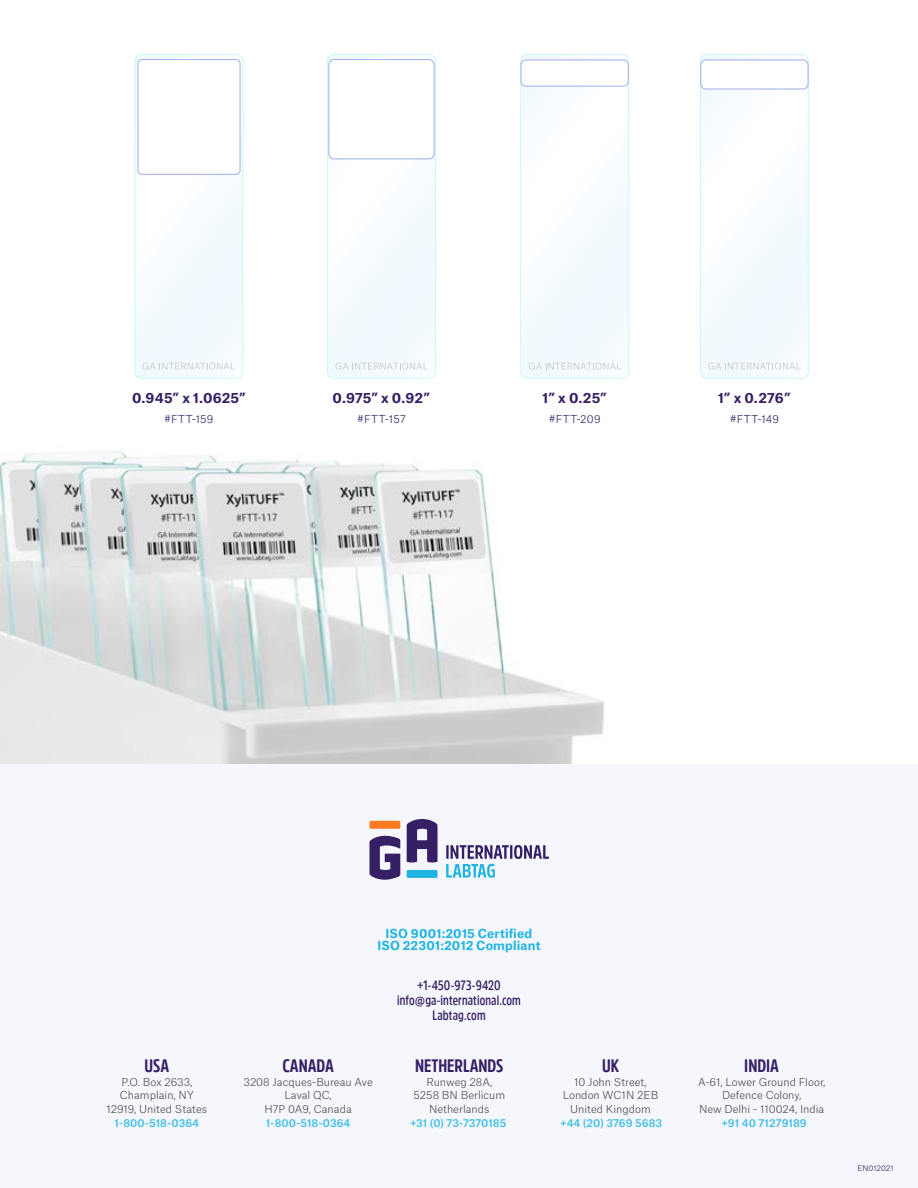
<style>
.page{position:relative;width:918px;height:1188px;background:#fff}
.page>*{position:absolute;margin:0;border:0;box-sizing:border-box;transform-origin:0 0}
.t1{font:700 18px "Amsi Pro Cond";color:#351f65}
.t2{font:600 13.5px/15px "Amsi Pro Cond";letter-spacing:.01em;color:#351f65;text-align:center}
.t3{font:700 13.5px "Atlas Grotesk";letter-spacing:.01em;color:#351f65}
.t4{font:700 12px/12px "Atlas Grotesk";letter-spacing:.02em;color:#20b4e2;text-align:center}
.t5{font:300 10.5px/13.5px "Atlas Grotesk";color:#4d4d4f;text-align:center}
.t6{font:500 10.5px "Atlas Grotesk";color:#42bfe6}
.t7{font:300 10.5px "Atlas Grotesk";letter-spacing:.04em;color:#351f65}
.t8{font:300 7.5px "Atlas Grotesk";letter-spacing:-.005em;color:#351f65}
</style>
<div class="page">
<img style="left:0;top:450px;width:604px;height:314px">
<div style="left:0;top:765px;width:918px;height:423px;background:#f5f7fc"></div>
<svg style="left:327px;top:54px;width:108px;height:324px"></svg>
<svg style="left:521px;top:54px;width:108px;height:324px"></svg>
<svg style="left:135px;top:54px;width:108px;height:324px"></svg>
<div style="left:138px;top:60px;width:102px;height:114px;background:#fff;border-radius:4px"></div>
<div style="left:138px;top:59px;width:102px;height:116px;border:1px solid #9faee5;border-radius:4px"></div>
<svg style="left:700px;top:54px;width:108px;height:324px"></svg>
<div style="left:701px;top:60px;width:107px;height:29px;background:#fff;border-radius:5px"></div>
<div style="left:700px;top:60px;width:108px;height:29px;border:1px solid #9faee5;border-radius:5px"></div>
<svg style="left:446px;top:845px;width:103px;height:33px"></svg>
<div style="left:407px;top:870px;width:31px;height:8px;background:#20b4e2"></div>
<svg style="left:407px;top:819px;width:31px;height:44px"></svg>
<svg style="left:369px;top:836px;width:31px;height:44px"></svg>
<div style="left:369px;top:821px;width:31px;height:8px;background:#fc7a22"></div>
<p class="t3" style="left:132px;top:387px;width:115px">0.945” x 1.0625”</p>
<p class="t7" style="left:164px;top:411px;width:51px">#FTT-159</p>
<p class="t3" style="left:333px;top:387px;width:99px">0.975” x 0.92”</p>
<p class="t7" style="left:357px;top:411px;width:50px">#FTT-157</p>
<p class="t3" style="left:543px;top:387px;width:66px">1” x 0.25”</p>
<p class="t7" style="left:549px;top:411px;width:53px">#FTT-209</p>
<p class="t3" style="left:718px;top:387px;width:74px">1” x 0.276”</p>
<p class="t7" style="left:730px;top:411px;width:51px">#FTT-149</p>
<p class="t4" style="left:377px;top:926px;width:165px">ISO 9001:2015 Certified<br>ISO 22301:2012 Compliant</p>
<h1 class="t1" style="left:144px;top:1053px;width:26px">USA</h1>
<p class="t5" style="left:107px;top:1074px;width:102px">P.O. Box 2633,<br>Champlain, NY<br>12919, United States</p>
<h1 class="t1" style="left:282px;top:1053px;width:53px">CANADA</h1>
<p class="t5" style="left:244px;top:1074px;width:131px">3208 Jacques-Bureau Ave<br>Laval QC,<br>H7P 0A9, Canada</p>
<p class="t2" style="left:397px;top:977px;width:125px">+1-450-973-9420 info@ga-international.com<br>Labtag.com</p>
<h1 class="t1" style="left:415px;top:1053px;width:90px">NETHERLANDS</h1>
<p class="t5" style="left:414px;top:1074px;width:93px">Runweg 28A,<br>5258 BN Berlicum<br>Netherlands</p>
<h1 class="t1" style="left:602px;top:1053px;width:19px">UK</h1>
<p class="t5" style="left:563px;top:1074px;width:97px">10 John Street,<br>London WC1N 2EB<br>United Kingdom</p>
<h1 class="t1" style="left:744px;top:1053px;width:36px">INDIA</h1>
<p class="t5" style="left:698px;top:1074px;width:129px">A-61, Lower Ground Floor,<br>Defence Colony,<br>New Delhi - 110024, India</p>
<p class="t6" style="left:115px;top:1114px;width:86px">1-800-518-0364</p>
<p class="t6" style="left:266px;top:1114px;width:86px">1-800-518-0364</p>
<p class="t6" style="left:410px;top:1114px;width:98px">+31 (0) 73-7370185</p>
<p class="t6" style="left:560px;top:1114px;width:104px">+44 (20) 3769 5683</p>
<p class="t6" style="left:721px;top:1114px;width:87px">+91 40 71279189</p>
<p class="t8" style="left:858px;top:1162px;width:38px">EN012021</p>
</div>
